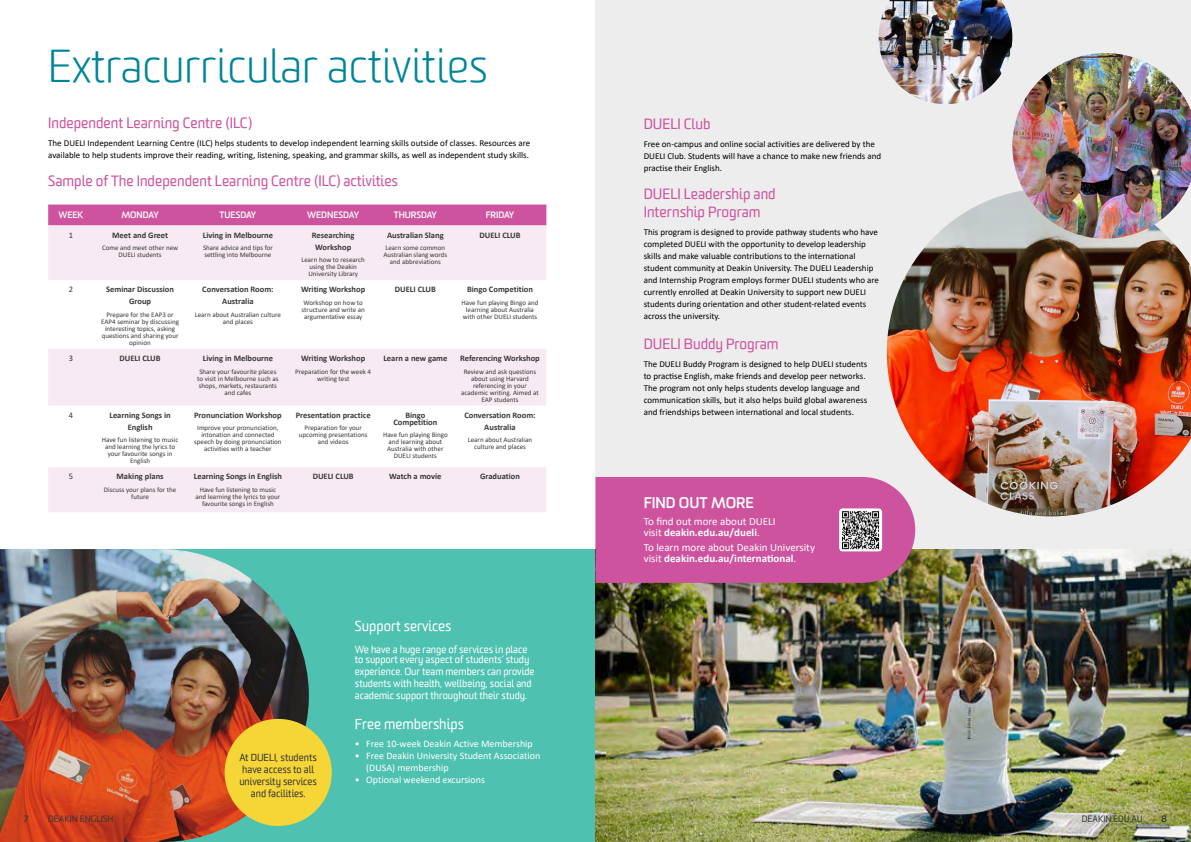
<style>
.page{position:relative;width:1191px;height:842px;background:#fff}
.page>*{position:absolute;margin:0;border:0;box-sizing:border-box;transform-origin:0 0}
.Page_headings{font:300 45px "Worldly";color:#008598}
.Breakout_heading{font:700 15px "Worldly";color:#fff}
.Subheading_1_-_h3{font:14.5px "Worldly";color:#ce539e}
.Body_subheading_1{font:14.5px "Worldly";color:#ce539e}
.Body_copy_no_space{font:14px "Worldly";color:#fff}
.Subheading_1_-_h3-2{font:14px "Worldly";color:#fff}
.Breakout_body_text_-_11pt{font:11px/11px "Calibri";color:#fff}
.Body_copy_no_space-2{font:10px/12px "Worldly";color:#fff}
.t1{font:10px/12px "Calibri";color:#fff}
.Profile_text{font:10px/12px "Worldly";color:#383839;text-align:center}
.Body_subheading_1-2{font:9px/12px "Calibri";color:#000}
.Body_copy{font:9px/12px "Calibri";color:#000}
.t2{font:700 9px "Worldly";color:#fff}
.t3{font:9px "Worldly";color:#383839}
.t4{font:700 9px "Worldly";color:#383839}
.t5{font:700 8.5px/12px "Calibri";color:#383839;text-align:center}
.t6{font:8.5px "Calibri";color:#383839}
.t7{font:7px/7px "Calibri";color:#383839;text-align:center}
.s1{font-weight:700}
</style>
<div class="page">
<div style="left:0;top:549px;width:599px;height:293px;background:#4fc1b1"></div>
<div style="left:595px;top:0;width:596px;height:549px;background:#ededee"></div>
<img style="left:595px;top:549px;width:596px;height:293px">
<div style="left:48px;top:205px;width:498px;height:20px;background:#ce539e"></div>
<svg style="left:48px;top:225px;width:498px;height:287px;fill:#f7eaf3"></svg>
<img style="left:886px;top:193px;width:305px;height:323px">
<img style="left:1012px;top:53px;width:179px;height:186px">
<img style="left:878px;top:0;width:134px;height:104px">
<div style="left:595px;top:477px;width:320px;height:106px;background:#ce539e"></div>
<div style="left:839px;top:508px;width:43px;height:43px;background:#fff;border-radius:4px"></div>
<img style="left:842px;top:511px;width:38px;height:39px">
<img style="left:0;top:549px;width:309px;height:293px">
<div style="left:225px;top:719px;width:107px;height:107px;background:#f6d637;border-radius:50%"></div>
<h1 class="Page_headings" style="left:48px;top:40px;width:441px">Extracurricular activities</h1>
<p class="Subheading_1_-_h3" style="left:48px;top:114px;width:205px">Independent Learning Centre (ILC)</p>
<p class="Body_copy" style="left:48px;top:137px;width:483px">The DUELI Independent Learning Centre (ILC) helps students to develop independent learning skills outside of classes. Resources are available to help students improve their reading, writing, listening, speaking, and grammar skills, as well as independent study skills.</p>
<p class="Subheading_1_-_h3" style="left:48px;top:172px;width:351px">Sample of The Independent Learning Centre (ILC) activities</p>
<p class="t2" style="left:58px;top:209px;width:26px">WEEK</p>
<p class="t2" style="left:121px;top:209px;width:39px">MONDAY</p>
<p class="t2" style="left:220px;top:209px;width:38px">TUESDAY</p>
<p class="t2" style="left:307px;top:209px;width:53px">WEDNESDAY</p>
<p class="t2" style="left:394px;top:209px;width:45px">THURSDAY</p>
<p class="t2" style="left:486px;top:209px;width:30px">FRIDAY</p>
<p class="t6" style="left:69px;top:229px;width:6px">1</p>
<p class="t5" style="left:112px;top:229px;width:57px">Meet and Greet</p>
<p class="t7" style="left:102px;top:244px;width:78px">Come and meet other new<br>DUELI students</p>
<p class="t5" style="left:203px;top:229px;width:72px">Living in Melbourne</p>
<p class="t7" style="left:203px;top:244px;width:71px;text-align:left">Share advice and tips for settling into Melbourne</p>
<p class="t5" style="left:312px;top:229px;width:44px">Researching<br>Workshop</p>
<p class="t7" style="left:301px;top:256px;width:65px">Learn how to research using the Deakin<br>University Library</p>
<p class="t5" style="left:387px;top:229px;width:58px">Australian Slang</p>
<p class="t7" style="left:383px;top:244px;width:65px">Learn some common<br>Australian slang words and abbreviations</p>
<p class="t5" style="left:479px;top:229px;width:43px">DUELI CLUB</p>
<p class="t6" style="left:69px;top:283px;width:6px">2</p>
<p class="t5" style="left:106px;top:283px;width:69px">Seminar Discussion<br>Group</p>
<p class="t7" style="left:101px;top:311px;width:79px">Prepare for the EAP3 or<br>EAP4 seminar by discussing interesting topics, asking questions and sharing your opinion</p>
<p class="t5" style="left:202px;top:283px;width:73px">Conversation Room:<br>Australia</p>
<p class="t7" style="left:195px;top:311px;width:88px">Learn about Australian culture and places</p>
<p class="t5" style="left:301px;top:283px;width:66px">Writing Workshop</p>
<p class="t7" style="left:301px;top:299px;width:65px">Workshop on how to structure and write an argumentative essay</p>
<p class="t5" style="left:395px;top:283px;width:43px">DUELI CLUB</p>
<p class="t5" style="left:467px;top:283px;width:67px">Bingo Competition</p>
<p class="t7" style="left:461px;top:299px;width:78px">Have fun playing Bingo and learning about Australia with other DUELI students</p>
<p class="t6" style="left:69px;top:352px;width:6px">3</p>
<p class="t5" style="left:120px;top:352px;width:43px">DUELI CLUB</p>
<p class="t5" style="left:203px;top:352px;width:72px">Living in Melbourne</p>
<p class="t7" style="left:197px;top:368px;width:83px">Share your favourite places to visit in Melbourne such as shops, markets, restaurants and cafes</p>
<p class="t5" style="left:301px;top:352px;width:66px">Writing Workshop</p>
<p class="t7" style="left:295px;top:368px;width:77px">Preparation for the week 4 writing test</p>
<p class="t5" style="left:383px;top:352px;width:66px">Learn a new game</p>
<p class="t5" style="left:460px;top:352px;width:81px">Referencing Workshop</p>
<p class="t7" style="left:461px;top:368px;width:79px">Review and ask questions about using Harvard referencing in your academic writing. Aimed at<br>EAP students</p>
<p class="t6" style="left:69px;top:409px;width:6px">4</p>
<p class="t5" style="left:109px;top:409px;width:63px">Learning Songs in<br>English</p>
<p class="t7" style="left:102px;top:436px;width:78px">Have fun listening to music and learning the lyrics to your favourite songs in<br>English</p>
<p class="t5" style="left:194px;top:409px;width:89px">Pronunciation Workshop</p>
<p class="t7" style="left:194px;top:424px;width:89px">Improve your pronunciation, intonation and connected speech by doing pronunciation activities with a teacher</p>
<p class="t5" style="left:296px;top:409px;width:76px">Presentation practice</p>
<p class="t7" style="left:299px;top:424px;width:70px">Preparation for your upcoming presentations and videos</p>
<p class="t5" style="left:393px;top:411px;width:45px;line-height:7px">Bingo<br>Competition</p>
<p class="t7" style="left:383px;top:431px;width:66px">Have fun playing Bingo and learning about<br>Australia with other<br>DUELI students</p>
<p class="t5" style="left:464px;top:409px;width:73px">Conversation Room:<br>Australia</p>
<p class="t7" style="left:468px;top:436px;width:66px">Learn about Australian culture and places</p>
<p class="t6" style="left:69px;top:470px;width:6px">5</p>
<p class="t5" style="left:117px;top:470px;width:49px">Making plans</p>
<p class="t7" style="left:104px;top:486px;width:74px">Discuss your plans for the future</p>
<p class="t5" style="left:194px;top:470px;width:90px">Learning Songs in English</p>
<p class="t7" style="left:196px;top:486px;width:86px">Have fun listening to music and learning the lyrics to your favourite songs in English</p>
<p class="t5" style="left:313px;top:470px;width:43px">DUELI CLUB</p>
<p class="t5" style="left:389px;top:470px;width:54px">Watch a movie</p>
<p class="t5" style="left:480px;top:470px;width:41px">Graduation</p>
<p class="Profile_text" style="left:239px;top:751px;width:79px">At DUELI, students have access to all university services and facilities.</p>
<p class="Body_copy_no_space" style="left:355px;top:617px;width:98px">Support services</p>
<p class="Body_copy_no_space-2" style="left:355px;top:645px;width:176px;line-height:10px">We have a huge range of services in place to support every aspect of students’ study</p>
<p class="Body_copy_no_space-2" style="left:355px;top:666px;width:181px">experience. Our team members can provide students with health, wellbeing, social and academic support throughout their study.</p>
<p class="Subheading_1_-_h3-2" style="left:355px;top:716px;width:110px">Free memberships</p>
<p class="t1" style="left:355px;top:737px;width:179px">• Free 10-week Deakin Active Membership</p>
<p class="t1" style="left:366px;top:749px;width:175px;text-indent:-11px">• Free Deakin University Student Association (DUSA) membership</p>
<p class="t1" style="left:355px;top:773px;width:132px">• Optional weekend excursions</p>
<p class="Subheading_1_-_h3" style="left:643px;top:115px;width:68px">DUELI Club</p>
<p class="Body_copy" style="left:643px;top:138px;width:239px">Free on-campus and online social activities are delivered by the<br>DUELI Club. Students will have a chance to make new friends and practise their English.</p>
<h2 class="Body_subheading_1" style="left:643px;top:185px;width:133px">DUELI Leadership and</h2>
<h2 class="Body_subheading_1" style="left:643px;top:203px;width:118px">Internship Program</h2>
<h2 class="Body_subheading_1-2" style="left:643px;top:226px;width:237px">This program is designed to provide pathway students who have completed DUELI with the opportunity to develop leadership skills and make valuable contributions to the international student community at Deakin University. The DUELI Leadership and Internship Program employs former DUELI students who are currently enrolled at Deakin University to support new DUELI students during orientation and other student-related events across the university.</h2>
<h2 class="Body_subheading_1" style="left:643px;top:335px;width:136px">DUELI Buddy Program</h2>
<h2 class="Body_subheading_1-2" style="left:643px;top:358px;width:225px">The DUELI Buddy Program is designed to help DUELI students to practise English, make friends and develop peer networks.<br>The program not only helps students develop language and communication skills, but it also helps build global awareness and friendships between international and local students.</h2>
<p class="Breakout_heading" style="left:643px;top:493px;width:112px">FIND OUT MORE</p>
<p class="Breakout_body_text_-_11pt" style="left:643px;top:515px;width:133px">To find out more about DUELI visit <span class="s1">deakin.edu.au/dueli</span>.</p>
<p class="Breakout_body_text_-_11pt" style="left:643px;top:541px;width:173px">To learn more about Deakin University visit <span class="s1">deakin.edu.au/international</span>.</p>
<p class="t4" style="left:24px;top:813px;width:6px">7</p>
<p class="t3" style="left:48px;top:813px;width:67px">DEAKIN ENGLISH</p>
<p class="t3" style="left:1082px;top:813px;width:62px">DEAKIN.EDU.AU</p>
<p class="t4" style="left:1161px;top:813px;width:7px">8</p>
</div>
